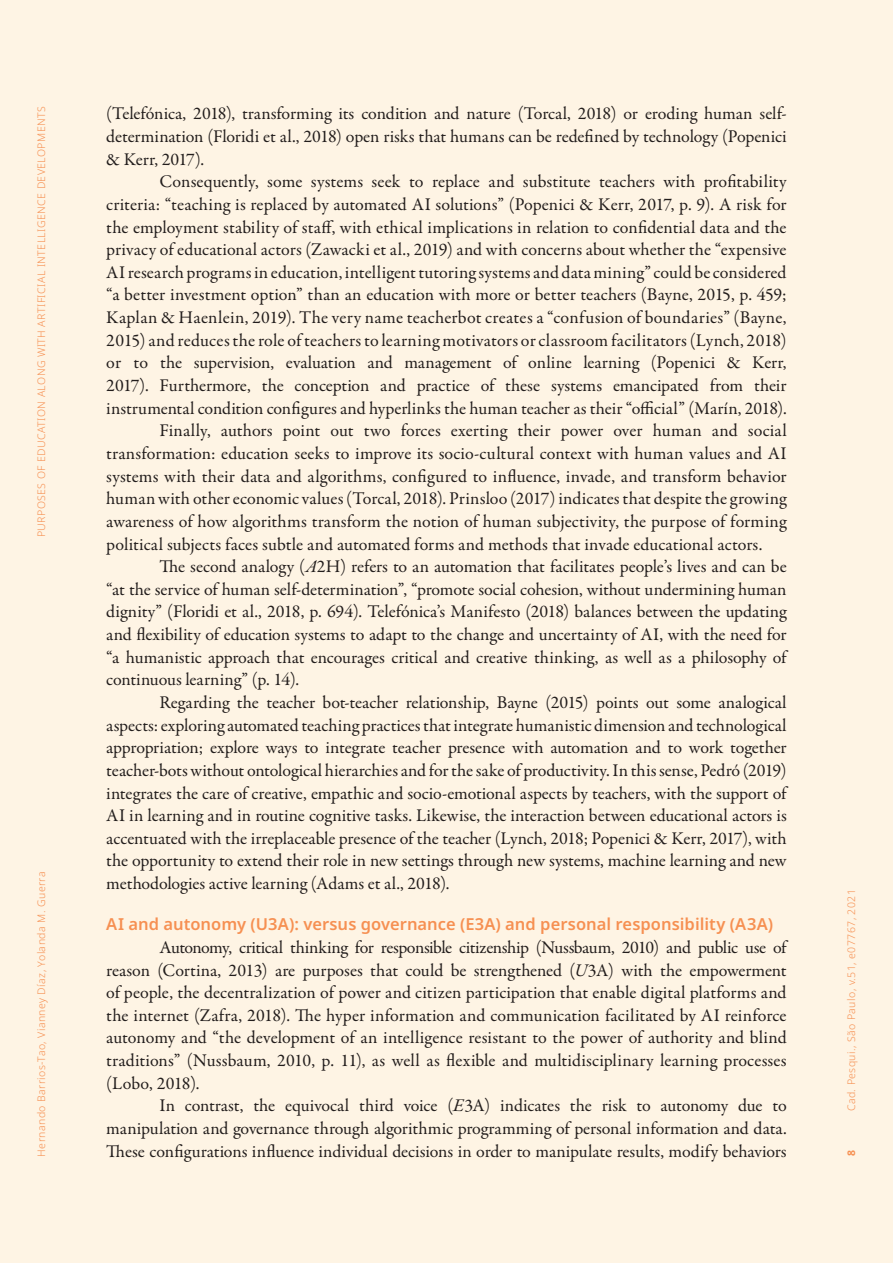
<style>
.page{position:relative;width:893px;height:1263px;background:#fef4e4}
.page>*{position:absolute;margin:0;border:0;box-sizing:border-box;transform-origin:0 0}
.Texto{font:18px/22.6px "Garamond Premr Pro";color:#231f20;text-align:justify}
.subtitulo_2{font:600 16.5px "Noto Sans";color:#f7975c}
.t1{font:300 10.5px "Noto Sans";letter-spacing:.04em;color:#f7975c}
.t2{font:700 10.5px "Noto Sans";color:#f7975c}
.s1{font-style:italic}
</style>
<div class="page">
<p class="t1" style="left:34px;top:537px;width:433px;rotate:-90deg">PURPOSES OF EDUCATION ALONG WITH ARTIFICIAL INTELLIGENCE DEVELOPMENTS</p>
<p class="t1" style="left:34px;top:1157px;width:286px;rotate:-90deg">Hernando Barrios-Tao, Vianney Díaz, Yolanda M. Guerra</p>
<p class="Texto" style="left:106px;top:103px;width:682px">(Telefónica, 2018), transforming its condition and nature (Torcal, 2018) or eroding human self&shy;determination (Floridi et al., 2018) open risks that humans can be redefined by technology (Popenici &amp; Kerr, 2017).</p>
<p class="Texto" style="left:106px;top:171px;width:682px;text-indent:53px">Consequently, some systems seek to replace and substitute teachers with profitability criteria: “teaching is replaced by automated AI solutions” (Popenici &amp; Kerr, 2017, p. 9). A risk for the employment stability of staff, with ethical implications in relation to confidential data and the privacy of educational actors (Zawacki et al., 2019) and with concerns about whether the “expensive AI research programs in education, intelligent tutoring systems and data mining” could be considered “a better investment option” than an education with more or better teachers (Bayne, 2015, p. 459; Kaplan &amp; Haenlein, 2019). The very name teacherbot creates a “confusion of boundaries” (Bayne, 2015) and reduces the role of teachers to learning motivators or classroom facilitators (Lynch, 2018) or to the supervision, evaluation and management of online learning (Popenici &amp; Kerr, 2017). Furthermore, the conception and practice of these systems emancipated from their instrumental condition configures and hyperlinks the human teacher as their “official” (Marín, 2018).</p>
<p class="Texto" style="left:106px;top:420px;width:682px;text-indent:53px">Finally, authors point out two forces exerting their power over human and social transformation: education seeks to improve its socio-cultural context with human values and AI systems with their data and algorithms, configured to influence, invade, and transform behavior human with other economic values (Torcal, 2018). Prinsloo (2017) indicates that despite the growing awareness of how algorithms transform the notion of human subjectivity, the purpose of forming political subjects faces subtle and automated forms and methods that invade educational actors.</p>
<p class="Texto" style="left:106px;top:556px;width:682px;text-indent:53px">The second analogy (<span class="s1">A</span>2H) refers to an automation that facilitates people’s lives and can be “at the service of human self-determination”, “promote social cohesion, without undermining human dignity” (Floridi et al., 2018, p. 694). Telefónica’s Manifesto (2018) balances between the updating and flexibility of education systems to adapt to the change and uncertainty of AI, with the need for “a humanistic approach that encourages critical and creative thinking, as well as a philosophy of continuous learning” (p. 14).</p>
<p class="Texto" style="left:106px;top:691px;width:682px;text-indent:53px">Regarding the teacher bot-teacher relationship, Bayne (2015) points out some analogical aspects: exploring automated teaching practices that integrate humanistic dimension and technological appropriation; explore ways to integrate teacher presence with automation and to work together teacher-bots without ontological hierarchies and for the sake of productivity. In this sense, Pedró (2019) integrates the care of creative, empathic and socio-emotional aspects by teachers, with the support of AI in learning and in routine cognitive tasks. Likewise, the interaction between educational actors is accentuated with the irreplaceable presence of the teacher (Lynch, 2018; Popenici &amp; Kerr, 2017), with the opportunity to extend their role in new settings through new systems, machine learning and new methodologies active learning (Adams et al., 2018).</p>
<p class="subtitulo_2" style="left:106px;top:913px;width:668px">AI and autonomy (U3A): versus governance (E3A) and personal responsibility (A3A)</p>
<p class="Texto" style="left:106px;top:936px;width:682px;text-indent:53px">Autonomy, critical thinking for responsible citizenship (Nussbaum, 2010) and public use of reason (Cortina, 2013) are purposes that could be strengthened (<span class="s1">U</span>3A) with the empowerment of people, the decentralization of power and citizen participation that enable digital platforms and the internet (Zafra, 2018). The hyper information and communication facilitated by AI reinforce autonomy and “the development of an intelligence resistant to the power of authority and blind traditions” (Nussbaum, 2010, p. 11), as well as flexible and multidisciplinary learning processes (Lobo, 2018).</p>
<p class="Texto" style="left:106px;top:1095px;width:682px;text-indent:53px">In contrast, the equivocal third voice (<span class="s1">E</span>3A) indicates the risk to autonomy due to manipulation and governance through algorithmic programming of personal information and data.<br>These configurations influence individual decisions in order to manipulate results, modify behaviors</p>
<p class="t1" style="left:844px;top:1111px;width:224px;rotate:-90deg">Cad. Pesqui., São Paulo, v.51, e07767, 2021</p>
<p class="t2" style="left:844px;top:1155px;width:8px;rotate:-90deg">8</p>
</div>
